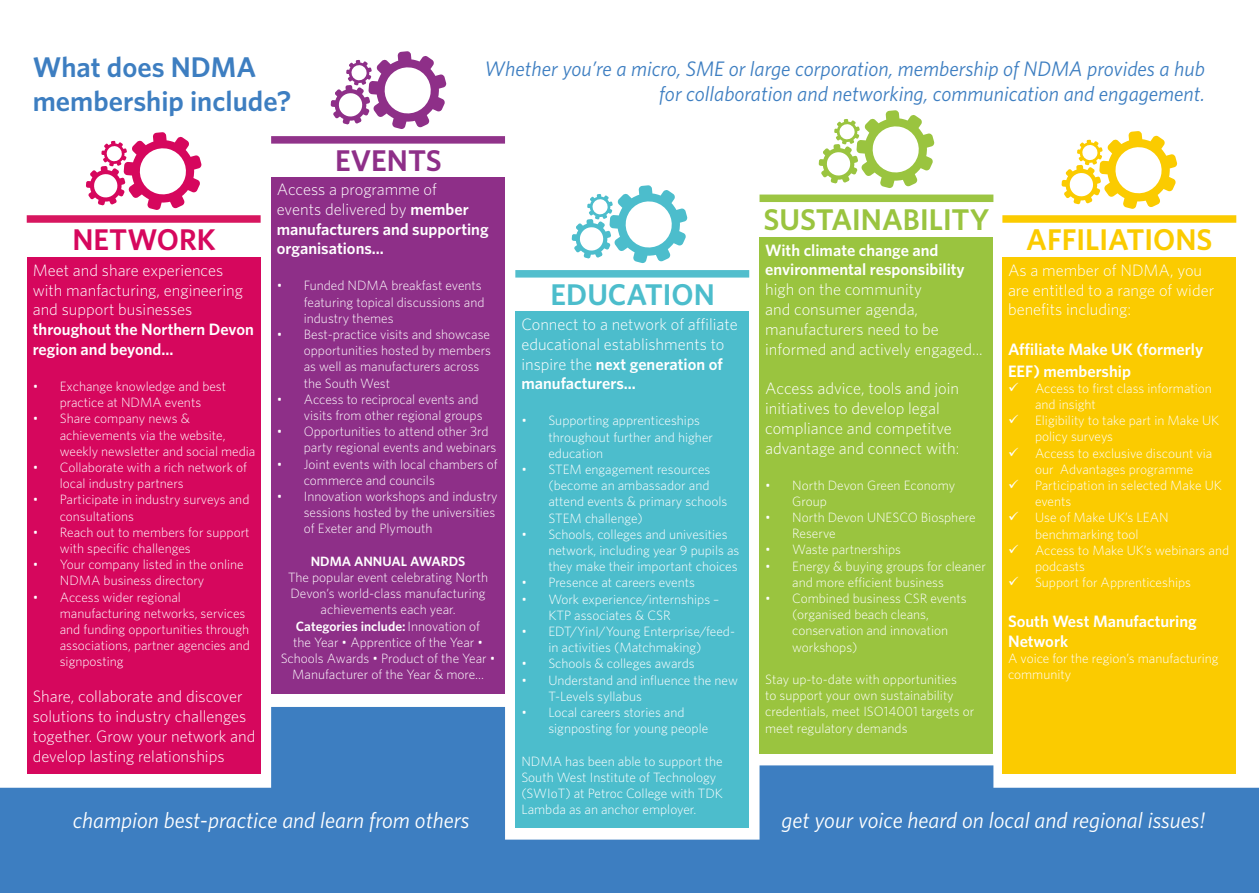
<style>
.page{position:relative;width:1259px;height:893px;background:#fff}
.page>*{position:absolute;margin:0;border:0;box-sizing:border-box;transform-origin:0 0}
.t1{font:600 30px "Whitney";color:#9ac43f}
.t2{font:600 30px "Whitney";color:#fbcb00}
.t3{font:600 30px "Whitney";color:#4cbdcc}
.t4{font:600 30px "Whitney";color:#d6075d}
.t5{font:600 30px "Whitney";color:#8e2f88}
.t6{font:600 28.5px/34.2px "Whitney";color:#3d7ec1}
.t7{font:italic 22.5px "Whitney";color:#fff}
.t8{font:italic 21px/25.2px "Whitney";color:#3d7ec1;text-align:right}
.t9{font:300 16.5px/19.8px "Whitney";color:#fff}
.t10{font:600 16.5px/19.8px "Whitney";color:#fff}
.t11{font:300 13.5px/16.2px "Whitney";color:#fff}
.t12{font:600 13.5px "Whitney";color:#fff}
.s1{font-weight:300}
.s2{font-weight:600}
</style>
<div class="page">
<div style="left:27px;top:257px;width:234px;height:517px;background:#d6075d"></div>
<div style="left:271px;top:178px;width:234px;height:516px;background:#8e2f88"></div>
<div style="left:515px;top:311px;width:234px;height:517px;background:#4cbdcc"></div>
<div style="left:759px;top:237px;width:234px;height:517px;background:#9ac43f"></div>
<div style="left:1002px;top:257px;width:234px;height:517px;background:#fbcb00"></div>
<div style="left:1002px;top:215px;width:234px;height:8px;background:#fbcb00"></div>
<div style="left:759px;top:195px;width:234px;height:7px;background:#9cc543"></div>
<div style="left:515px;top:270px;width:234px;height:8px;background:#52becd"></div>
<div style="left:271px;top:136px;width:234px;height:8px;background:#90338a"></div>
<div style="left:27px;top:215px;width:234px;height:8px;background:#d7165f"></div>
<svg style="left:0;top:707px;width:1259px;height:186px;fill:#3d7ec1"></svg>
<svg style="left:1061px;top:131px;width:116px;height:78px"></svg>
<svg style="left:818px;top:110px;width:116px;height:78px"></svg>
<svg style="left:572px;top:185px;width:115px;height:78px"></svg>
<svg style="left:331px;top:51px;width:115px;height:78px"></svg>
<svg style="left:86px;top:132px;width:116px;height:78px"></svg>
<h2 class="t6" style="left:33px;top:49px;width:260px">What does NDMA membership include?</h2>
<h3 class="t8" style="left:484px;top:55px;width:722px">Whether you’re a micro, SME or large corporation, membership of NDMA provides a hub for collaboration and networking, communication and engagement.</h3>
<h1 class="t5" style="left:335px;top:140px;width:108px">EVENTS</h1>
<p class="t10" style="left:277px;top:179px;width:213px"><span class="s1">Access a programme of<br>events delivered by</span> member manufacturers and supporting organisations...</p>
<p class="t11" style="left:304px;top:277px;width:182px;text-indent:-27px">• Funded NDMA breakfast events featuring topical discussions and industry themes</p>
<p class="t11" style="left:304px;top:326px;width:189px;text-indent:-27px">• Best-practice visits and showcase opportunities hosted by members as well as manufacturers across the South West</p>
<p class="t11" style="left:277px;top:391px;width:207px;text-align:right">• Access to reciprocal events and visits from other regional groups</p>
<p class="t11" style="left:304px;top:423px;width:194px;text-indent:-27px">• Opportunities to attend other 3rd party regional events and webinars</p>
<p class="t11" style="left:304px;top:455px;width:195px;text-indent:-27px">• Joint events with local chambers of commerce and councils</p>
<p class="t11" style="left:304px;top:488px;width:195px;text-indent:-27px">• Innovation workshops and industry sessions hosted by the universities of Exeter and Plymouth</p>
<p class="t12" style="left:311px;top:552px;width:156px">NDMA ANNUAL AWARDS</p>
<p class="t11" style="left:281px;top:569px;width:216px;text-align:center">The popular event celebrating North Devon’s world-class manufacturing achievements each year.<br><span class="s2">Categories include:</span> Innovation of<br>the Year • Apprentice of the Year • Schools Awards • Product of the Year • Manufacturer of the Year &amp; more...</p>
<h1 class="t1" style="left:763px;top:200px;width:227px">SUSTAINABILITY</h1>
<h1 class="t4" style="left:72px;top:220px;width:145px">NETWORK</h1>
<h1 class="t2" style="left:1026px;top:220px;width:188px">AFFILIATIONS</h1>
<p class="t10" style="left:765px;top:240px;width:201px">With climate change and environmental responsibility</p>
<p class="t9" style="left:765px;top:279px;width:219px">high on the community<br>and consumer agenda, manufacturers need to be informed and actively engaged...</p>
<p class="t9" style="left:765px;top:378px;width:196px">Access advice, tools and join initiatives to develop legal compliance and competitve advantage and connect with:</p>
<p class="t11" style="left:792px;top:476px;width:164px;text-indent:-27px">• North Devon Green Economy<br>Group</p>
<p class="t11" style="left:792px;top:509px;width:185px;text-indent:-27px">• North Devon UNESCO Biosphere<br>Reserve</p>
<p class="t11" style="left:765px;top:541px;width:137px">• Waste partnerships</p>
<p class="t11" style="left:792px;top:557px;width:195px;text-indent:-27px">• Energy &amp; buying groups for cleaner and more efficient business</p>
<p class="t11" style="left:792px;top:590px;width:176px;text-indent:-27px">• Combined business CSR events (organised beach cleans, conservation and innovation workshops)</p>
<p class="t11" style="left:765px;top:671px;width:210px">Stay up-to-date with opportunities<br>to support your own sustainability credentials, meet ISO14001 targets or meet regulatory demands</p>
<p class="t9" style="left:33px;top:260px;width:212px">Meet and share experiences with manfacturing, engineering and support businesses</p>
<p class="t10" style="left:33px;top:319px;width:223px">throughout the Northern Devon region and beyond...</p>
<p class="t11" style="left:33px;top:378px;width:195px;text-align:center">• Exchange knowledge and best practice at NDMA events</p>
<p class="t11" style="left:60px;top:410px;width:197px;text-indent:-27px">• Share company news &amp; achievements via the website, weekly newsletter and social media</p>
<p class="t11" style="left:60px;top:459px;width:189px;text-indent:-27px">• Collaborate with a rich network of local industry partners</p>
<p class="t11" style="left:60px;top:491px;width:191px;text-indent:-27px">• Participate in industry surveys and consultations</p>
<p class="t11" style="left:60px;top:524px;width:191px;text-indent:-27px">• Reach out to members for support with specific challenges</p>
<p class="t11" style="left:60px;top:556px;width:185px;text-indent:-27px">• Your company listed in the online<br>NDMA business directory</p>
<p class="t11" style="left:60px;top:588px;width:192px;text-indent:-27px">• Access wider regional manufacturing networks, services and funding opportunities through associations, partner agencies and signposting</p>
<p class="t9" style="left:33px;top:686px;width:224px">Share, collaborate and discover solutions to industry challenges together. Grow your network and develop lasting relationships</p>
<p class="t9" style="left:1008px;top:260px;width:208px">As a member of NDMA, you are entitled to a range of wider benefits including:</p>
<p class="t10" style="left:1008px;top:338px;width:197px;line-height:21.6px">Affiliate Make UK (formerly<br>EEF) membership</p>
<p class="t11" style="left:1035px;top:380px;width:196px">Access to first class information and insight<br>Eligibility to take part in Make UK policy surveys<br>Access to exclusive discount via our Advantages programme<br>Participation in selected Make UK events<br>Use of Make UK’s LEAN benchmarking tool<br>Access to Make UK’s webinars and podcasts<br>Support for Apprenticeships</p>
<p class="t10" style="left:1008px;top:611px;width:190px">South West Manufacturing<br>Network</p>
<p class="t11" style="left:1008px;top:650px;width:212px">A voice for the region’s manufacturing community</p>
<h1 class="t3" style="left:550px;top:274px;width:166px">EDUCATION</h1>
<p class="t9" style="left:521px;top:314px;width:218px">Connect to a network of affiliate educational establishments to inspire the <span class="s2">next generation of manufacturers...</span></p>
<p class="t11" style="left:548px;top:412px;width:166px;text-indent:-27px">• Supporting apprenticeships throughout further and higher education</p>
<p class="t11" style="left:548px;top:461px;width:181px;text-indent:-27px">• STEM engagement resources (become an ambassador and attend events &amp; primary schools<br>STEM challenge)</p>
<p class="t11" style="left:548px;top:526px;width:192px;text-indent:-27px">• Schools, colleges and univesities network, including year 9 pupils as they make their important choices</p>
<p class="t11" style="left:521px;top:574px;width:175px">• Presence at careers events</p>
<p class="t11" style="left:548px;top:590px;width:173px;text-indent:-27px">• Work experience/internships –<br>KTP associates &amp; CSR</p>
<p class="t11" style="left:521px;top:623px;width:215px;text-align:center">• EDT/YinI/Young Enterprise/feed&shy;in activities (Matchmaking)</p>
<p class="t11" style="left:521px;top:655px;width:175px">• Schools &amp; colleges awards</p>
<p class="t11" style="left:548px;top:671px;width:191px;text-indent:-27px">• Understand and influence the new<br>T-Levels syllabus</p>
<p class="t11" style="left:548px;top:704px;width:161px;text-indent:-27px">• Local careers stories and signposting for young people</p>
<p class="t11" style="left:521px;top:752px;width:203px">NDMA has been able to support the<br>South West Institute of Technology (SWIoT) at Petroc College with TDK<br>Lambda as an anchor employer.</p>
<h3 class="t7" style="left:73px;top:805px;width:398px">champion best-practice and learn from others</h3>
<h3 class="t7" style="left:781px;top:805px;width:425px">get your voice heard on local and regional issues!</h3>
</div>
